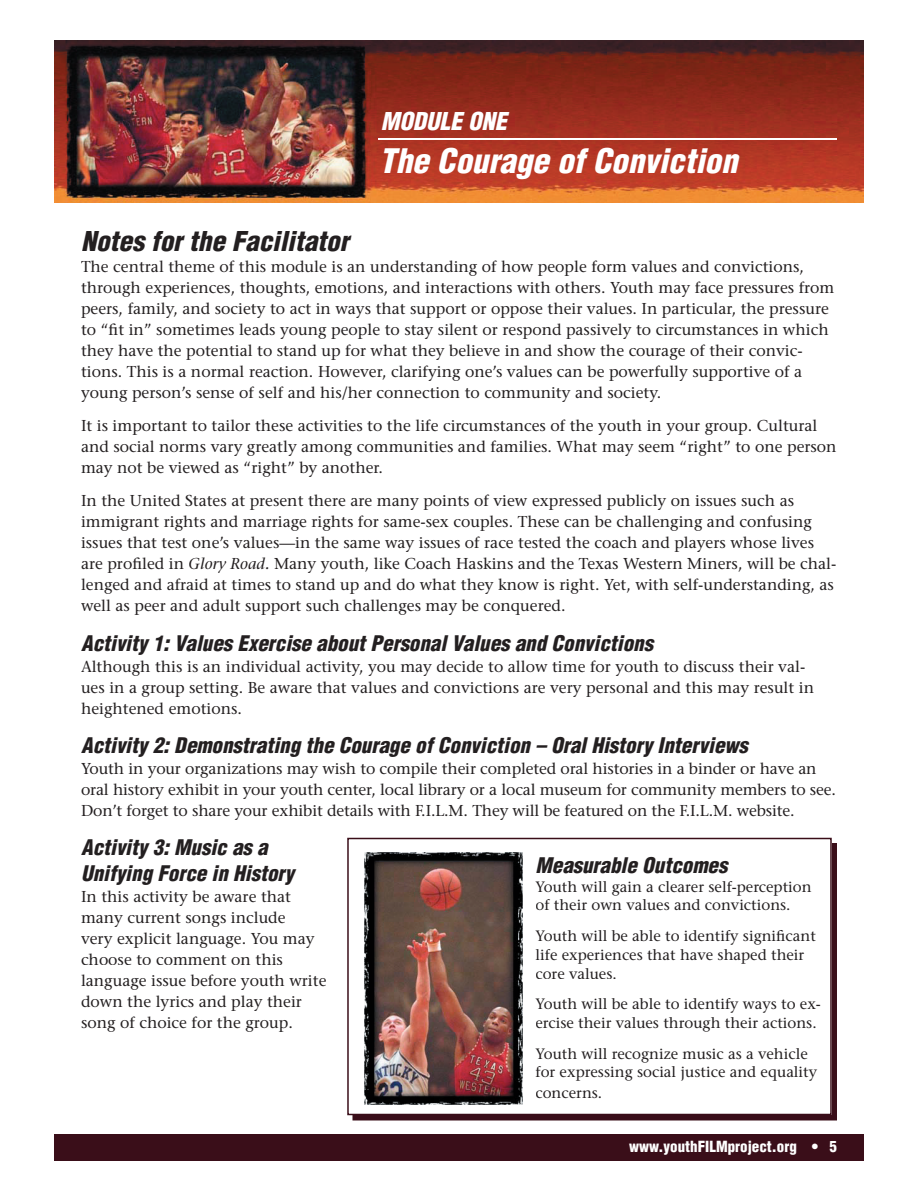
<style>
.page{position:relative;width:918px;height:1188px;background:#fff}
.page>*{position:absolute;margin:0;border:0;box-sizing:border-box;transform-origin:0 0}
.t1{font:italic 900 condensed 33px "Helvetica";color:#fff}
.t2{font:italic 900 condensed 27px "Helvetica";color:#231f20}
.t3{font:italic 900 condensed 24px "Helvetica";color:#fff}
.t4{font:italic 900 condensed 21px/25.2px "Helvetica";color:#231f20}
.t5{font:15.75px/21px "Stone Serif";color:#231f20}
.t6{font:15px/18.8px "Stone Serif";color:#231f20}
.t7{font:900 condensed 15px "Helvetica";color:#fff}
.s1{font-style:italic}
</style>
<div class="page">
<div style="left:54px;top:1134px;width:810px;height:27px;background:#3a0e19"></div>
<img style="left:54px;top:40px;width:810px;height:162px">
<hr style="left:378px;top:138px;width:459px;height:2px;background:#fff">
<div style="left:352px;top:843px;width:485px;height:277px;background:#3a0e19"></div>
<svg style="left:347px;top:838px;width:485px;height:277px"></svg>
<div style="left:537px;top:857px;width:192px;height:16px;background:#fff"></div>
<div style="left:536px;top:880px;width:276px;height:15px;background:#fff"></div>
<div style="left:536px;top:899px;width:253px;height:11px;background:#fff"></div>
<div style="left:536px;top:930px;width:280px;height:15px;background:#fff"></div>
<div style="left:536px;top:949px;width:268px;height:15px;background:#fff"></div>
<div style="left:536px;top:967px;width:81px;height:12px;background:#fff"></div>
<div style="left:536px;top:998px;width:284px;height:15px;background:#fff"></div>
<div style="left:536px;top:1017px;width:281px;height:15px;background:#fff"></div>
<div style="left:536px;top:1048px;width:272px;height:14px;background:#fff"></div>
<div style="left:536px;top:1066px;width:281px;height:15px;background:#fff"></div>
<div style="left:536px;top:1091px;width:65px;height:8px;background:#fff"></div>
<img style="left:364px;top:853px;width:159px;height:251px">
<h3 class="t3" style="left:381px;top:106px;width:128px">MODULE ONE</h3>
<h1 class="t1" style="left:379px;top:140px;width:360px">The Courage of Conviction</h1>
<h2 class="t2" style="left:81px;top:225px;width:269px">Notes for the Facilitator</h2>
<p class="t5" style="left:81px;top:256px;width:755px">The central theme of this module is an understanding of how people form values and convictions, through experiences, thoughts, emotions, and interactions with others. Youth may face pressures from peers, family, and society to act in ways that support or oppose their values. In particular, the pressure to “fit in” sometimes leads young people to stay silent or respond passively to circumstances in which they have the potential to stand up for what they believe in and show the courage of their convic&shy;tions. This is a normal reaction. However, clarifying one’s values can be powerfully supportive of a young person’s sense of self and his/her connection to community and society.</p>
<p class="t5" style="left:81px;top:415px;width:757px">It is important to tailor these activities to the life circumstances of the youth in your group. Cultural and social norms vary greatly among communities and families. What may seem “right” to one person may not be viewed as “right” by another.</p>
<p class="t5" style="left:81px;top:490px;width:757px">In the United States at present there are many points of view expressed publicly on issues such as immigrant rights and marriage rights for same-sex couples. These can be challenging and confusing issues that test one’s values—in the same way issues of race tested the coach and players whose lives are profiled in <span class="s1">Glory Road.</span> Many youth, like Coach Haskins and the Texas Western Miners, will be chal&shy;lenged and afraid at times to stand up and do what they know is right. Yet, with self-understanding, as well as peer and adult support such challenges may be conquered.</p>
<h3 class="t4" style="left:81px;top:630px;width:574px">Activity 1: Values Exercise about Personal Values and Convictions</h3>
<p class="t5" style="left:81px;top:656px;width:735px">Although this is an individual activity, you may decide to allow time for youth to discuss their val&shy;ues in a group setting. Be aware that values and convictions are very personal and this may result in heightened emotions.</p>
<h3 class="t4" style="left:81px;top:732px;width:668px">Activity 2: Demonstrating the Courage of Conviction – Oral History Interviews</h3>
<p class="t5" style="left:81px;top:758px;width:756px">Youth in your organizations may wish to compile their completed oral histories in a binder or have an oral history exhibit in your youth center, local library or a local museum for community members to see.<br>Don’t forget to share your exhibit details with F.I.L.M. They will be featured on the F.I.L.M. website.</p>
<h3 class="t4" style="left:81px;top:835px;width:215px">Activity 3: Music as a<br>Unifying Force in History</h3>
<p class="t5" style="left:81px;top:885px;width:247px">In this activity be aware that many current songs include<br>very explicit language. You may choose to comment on this language issue before youth write down the lyrics and play their song of choice for the group.</p>
<h3 class="t4" style="left:536px;top:852px;width:193px">Measurable Outcomes</h3>
<p class="t6" style="left:536px;top:877px;width:278px">Youth will gain a clearer self-perception of their own values and convictions.</p>
<p class="t6" style="left:536px;top:926px;width:282px">Youth will be able to identify significant life experiences that have shaped their core values.</p>
<p class="t6" style="left:536px;top:995px;width:287px">Youth will be able to identify ways to ex&shy;ercise their values through their actions.</p>
<p class="t6" style="left:536px;top:1044px;width:283px">Youth will recognize music as a vehicle for expressing social justice and equality</p>
<p class="t6" style="left:536px;top:1084px;width:68px">concerns.</p>
<p class="t7" style="left:629px;top:1137px;width:209px">www.youthFILMproject.org • 5</p>
</div>
